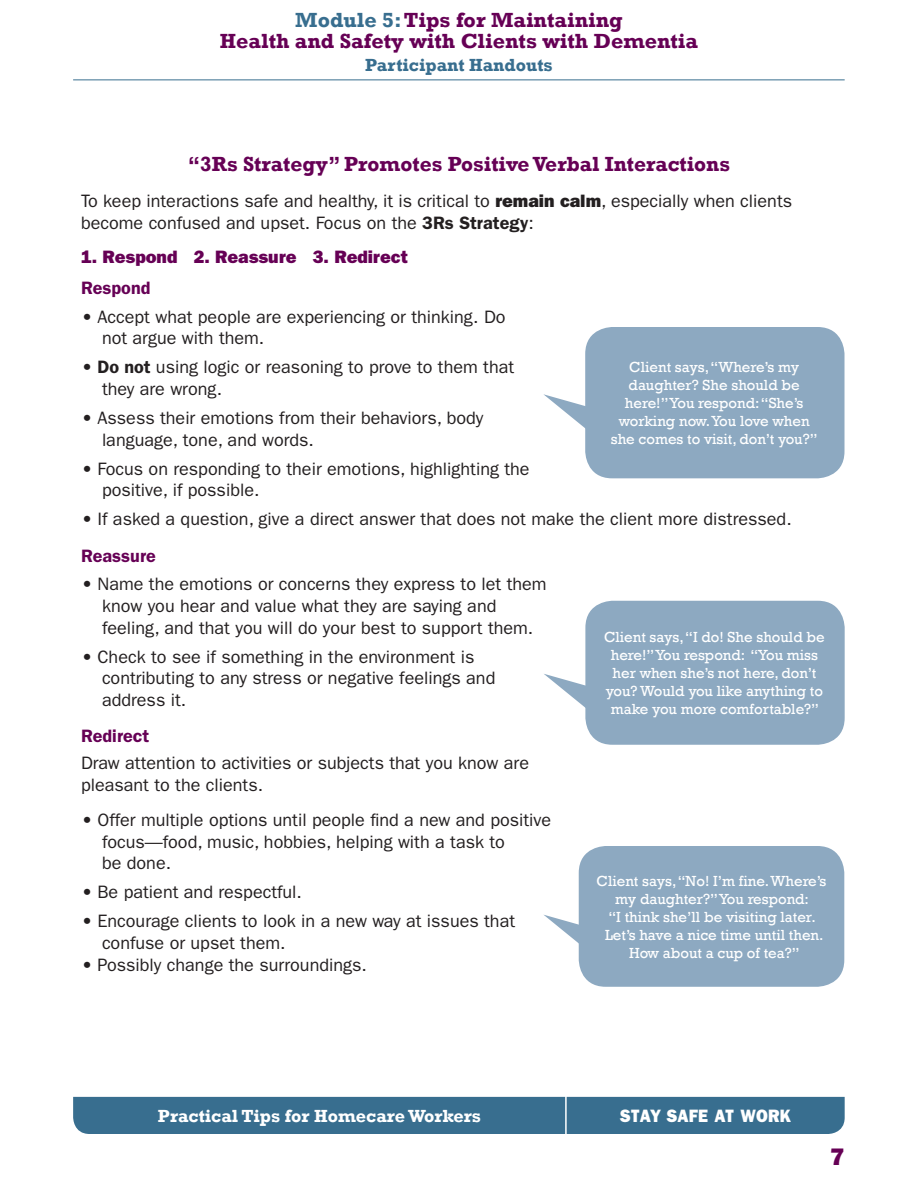
<style>
.page{position:relative;width:918px;height:1188px;background:#fff}
.page>*{position:absolute;margin:0;border:0;box-sizing:border-box;transform-origin:0 0}
.t1{font:24px "ITC Franklin Gothic Std Hvy";color:#605}
.t2{font:700 21px/21px "Rockwell";color:#605;text-align:center}
.P1{font:18px/21.6px "ITC Franklin Gothic Std";color:#231f20}
.t3{font:700 18px "Rockwell";color:#fff}
.Normal_wrd_8{font:18px "ITC Franklin Gothic Std Hvy";color:#605}
.Normal_wrd_8-2{font:600 18px "ITC Franklin Gothic Std";color:#605}
.t4{font:700 18px "Rockwell";color:#386e8f}
.t5{font:18px "ITC Franklin Gothic Std Hvy";letter-spacing:.01em;color:#fff;scale:.93 1}
.Bubble{font:15px/18px "Rockwell";color:#fff;text-align:center}
.Normal_wrd_8-3{font:15px/18px "Rockwell";color:#fff;text-align:center}
.s1{color:#386e8f}
.s2{font-family:"ITC Franklin Gothic Std Hvy"}
.s3{font-weight:600}
</style>
<div class="page">
<div style="left:73px;top:1097px;width:772px;height:37px;background:#386e8f"></div>
<hr style="left:565px;top:1074px;width:2px;height:80px;background:#fff">
<hr style="left:73px;top:80px;width:772px;height:1px;background:#386e8f">
<div style="left:585px;top:327px;width:259px;height:151px;background:#8da9c1;border-radius:27px"></div>
<svg style="left:543px;top:394px;width:43px;height:45px"></svg>
<div style="left:585px;top:601px;width:260px;height:144px;background:#8da9c1;border-radius:27px"></div>
<svg style="left:544px;top:674px;width:42px;height:45px"></svg>
<div style="left:579px;top:846px;width:265px;height:141px;background:#8da9c1;border-radius:27px"></div>
<svg style="left:544px;top:915px;width:35px;height:45px"></svg>
<p class="t2" style="left:220px;top:9px;width:480px"><span class="s1">Module 5:</span> Tips for Maintaining<br>Health and Safety with Clients with Dementia</p>
<p class="t4" style="left:365px;top:54px;width:189px">Participant Handouts</p>
<h1 class="t2" style="left:188px;top:153px;width:544px">“3Rs Strategy” Promotes Positive Verbal Interactions</h1>
<p class="P1" style="left:81px;top:190px;width:713px">To keep interactions safe and healthy, it is critical to <span class="s2">remain calm</span>, especially when clients become confused and upset. Focus on the <span class="s3">3Rs Strategy</span>:</p>
<p class="Normal_wrd_8" style="left:81px;top:246px;width:328px">1. Respond 2. Reassure 3. Redirect</p>
<p class="Normal_wrd_8-2" style="left:81px;top:278px;width:71px">Respond</p>
<p class="P1" style="left:102px;top:306px;width:405px;text-indent:-20px"><span class="s2">•</span> Accept what people are experiencing or thinking. Do not argue with them.</p>
<p class="P1" style="left:102px;top:357px;width:414px;text-indent:-20px"><span class="s2">•</span> <span class="s3">Do not</span> using logic or reasoning to prove to them that they are wrong.</p>
<p class="P1" style="left:102px;top:407px;width:383px;text-indent:-20px"><span class="s2">•</span> Assess their emotions from their behaviors, body language, tone, and words.</p>
<p class="P1" style="left:102px;top:458px;width:429px;text-indent:-20px"><span class="s2">•</span> Focus on responding to their emotions, highlighting the positive, if possible.</p>
<p class="P1" style="left:82px;top:509px;width:712px"><span class="s2">•</span> If asked a question, give a direct answer that does not make the client more distressed.</p>
<p class="Normal_wrd_8-2" style="left:81px;top:545px;width:76px">Reassure</p>
<p class="P1" style="left:102px;top:574px;width:446px;text-indent:-20px"><span class="s2">•</span> Name the emotions or concerns they express to let them know you hear and value what they are saying and feeling, and that you will do your best to support them.</p>
<p class="P1" style="left:102px;top:646px;width:395px;text-indent:-20px"><span class="s2">•</span> Check to see if something in the environment is contributing to any stress or negative feelings and address it.</p>
<p class="Normal_wrd_8-2" style="left:81px;top:725px;width:70px">Redirect</p>
<p class="P1" style="left:81px;top:752px;width:450px">Draw attention to activities or subjects that you know are pleasant to the clients.</p>
<p class="P1" style="left:102px;top:809px;width:451px;text-indent:-20px"><span class="s2">•</span> Offer multiple options until people find a new and positive focus—food, music, hobbies, helping with a task to<br>be done.</p>
<p class="P1" style="left:82px;top:881px;width:222px"><span class="s2">•</span> Be patient and respectful.</p>
<p class="P1" style="left:102px;top:911px;width:415px;text-indent:-20px"><span class="s2">•</span> Encourage clients to look in a new way at issues that confuse or upset them.</p>
<p class="P1" style="left:82px;top:954px;width:287px"><span class="s2">•</span> Possibly change the surroundings.</p>
<p class="Normal_wrd_8-3" style="left:611px;top:358px;width:208px">Client says, “Where’s my daughter? She should be here!” You respond: “She’s working now. You love when she comes to visit, don’t you?”</p>
<p class="Bubble" style="left:604px;top:628px;width:222px">Client says, “I do! She should be here!” You respond: “You miss her when she’s not here, don’t you? Would you like anything to make you more comfortable?”</p>
<p class="Bubble" style="left:597px;top:872px;width:231px">Client says, “No! I’m fine. Where’s my daughter?” You respond:<br>“I think she’ll be visiting later.<br>Let’s have a nice time until then.<br>How about a cup of tea?”</p>
<p class="t3" style="left:158px;top:1105px;width:325px">Practical Tips for Homecare Workers</p>
<p class="t5" style="left:620px;top:1105px;width:185px">STAY SAFE AT WORK</p>
<h1 class="t1" style="left:830px;top:1143px;width:16px">7</h1>
</div>
